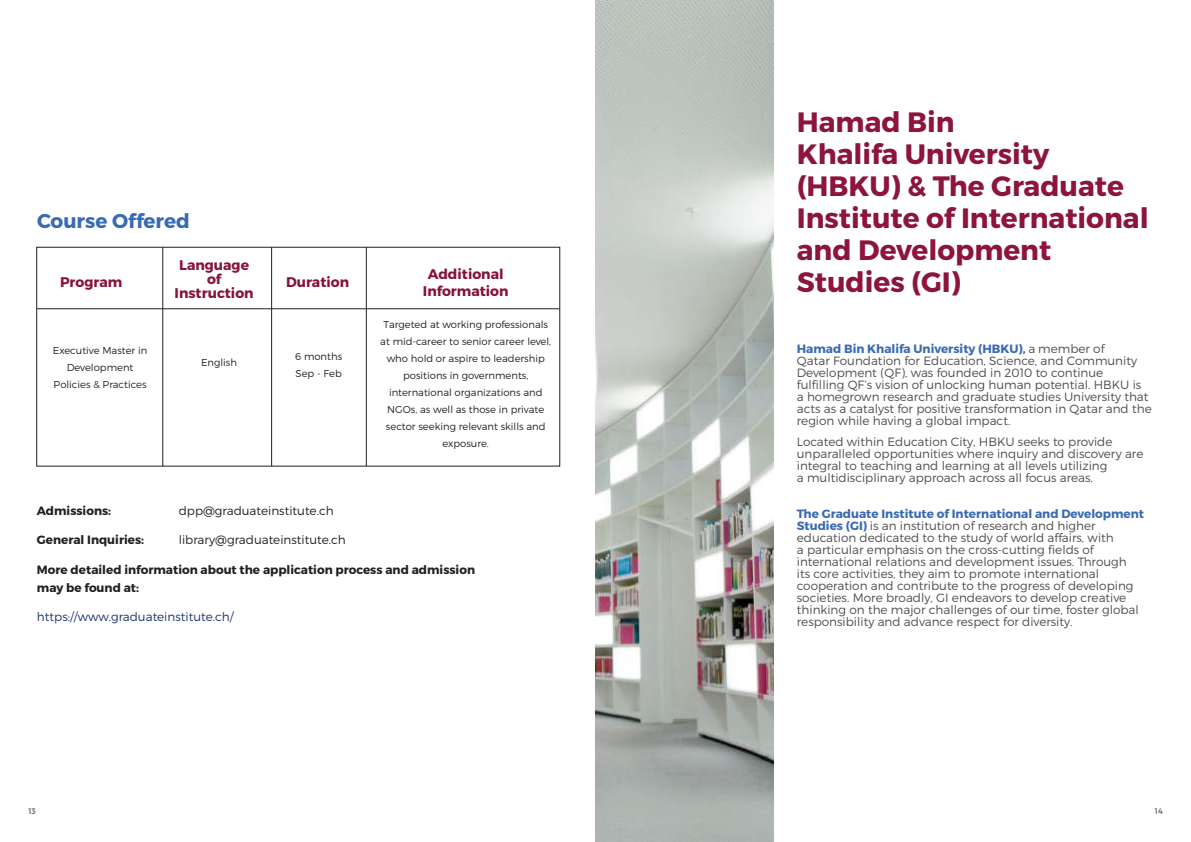
<style>
.page{position:relative;width:1191px;height:842px;background:#fff}
.page>*{position:absolute;margin:0;border:0;box-sizing:border-box;transform-origin:0 0}
.t1{font:700 28px/32px "Montserrat";color:#8c143d}
.t2{font:700 20px "Montserrat";color:#396ab4}
.t3{font:700 14px/14px "Montserrat";color:#87123a;text-align:center}
.t4{font:300 12px/12px "Montserrat";color:#4e4b4c}
.t5{font:700 12px/18px "Montserrat";color:#241f1f}
.t6{font:300 12px "Montserrat";color:#241f1f}
.t7{font:300 12px "Montserrat";color:#1a336d}
.t8{font:300 10px/17px "Montserrat";color:#241f1f;text-align:center}
.t9{font:8px "Montserrat";color:#5a5758}
.s1{font-weight:700;color:#396ab4}
</style>
<div class="page">
<div style="left:36px;top:247px;width:524px;height:219px;border:1px solid #241f1f"></div>
<hr style="left:162px;top:247px;width:1px;height:219px;background:#241f1f">
<hr style="left:271px;top:247px;width:1px;height:219px;background:#241f1f">
<hr style="left:366px;top:247px;width:1px;height:219px;background:#241f1f">
<hr style="left:37px;top:308px;width:522px;height:1px;background:#241f1f">
<img style="left:595px;top:0;width:178px;height:842px">
<h2 class="t2" style="left:37px;top:209px;width:154px">Course Offered</h2>
<p class="t3" style="left:60px;top:275px;width:64px">Program</p>
<p class="t3" style="left:175px;top:259px;width:81px">Language of<br>Instruction</p>
<p class="t3" style="left:286px;top:275px;width:64px">Duration</p>
<p class="t3" style="left:423px;top:265px;width:87px;line-height:17px">Additional<br>Information</p>
<p class="t8" style="left:53px;top:341px;width:96px">Executive Master in<br>Development<br>Policies &amp; Practices</p>
<p class="t8" style="left:201px;top:353px;width:38px">English</p>
<p class="t8" style="left:295px;top:348px;width:49px;text-align:left">6 months<br>Sep - Feb</p>
<p class="t8" style="left:380px;top:315px;width:172px">Targeted at working professionals at mid-career to senior career level, who hold or aspire to leadership positions in governments, international organizations and<br>NGOs, as well as those in private sector seeking relevant skills and exposure.</p>
<p class="t5" style="left:37px;top:502px;width:76px">Admissions:</p>
<p class="t6" style="left:179px;top:503px;width:156px">dpp@graduateinstitute.ch</p>
<p class="t5" style="left:37px;top:531px;width:109px">General Inquiries:</p>
<p class="t6" style="left:179px;top:533px;width:169px">library@graduateinstitute.ch</p>
<p class="t5" style="left:37px;top:560px;width:440px">More detailed information about the application process and admission may be found at:</p>
<p class="t7" style="left:37px;top:609px;width:198px">https://www.graduateinstitute.ch/</p>
<h1 class="t1" style="left:797px;top:106px;width:353px">Hamad Bin<br>Khalifa University (HBKU) &amp; The Graduate<br>Institute of International and Development<br>Studies (GI)</h1>
<p class="t4" style="left:797px;top:343px;width:356px"><span class="s1">Hamad Bin Khalifa University (HBKU),</span> a member of<br>Qatar Foundation for Education, Science, and Community Development (QF), was founded in 2010 to continue fulfilling QF’s vision of unlocking human potential. HBKU is<br>a homegrown research and graduate studies University that acts as a catalyst for positive transformation in Qatar and the region while having a global impact.</p>
<p class="t4" style="left:797px;top:436px;width:348px">Located within Education City, HBKU seeks to provide unparalleled opportunities where inquiry and discovery are integral to teaching and learning at all levels utilizing<br>a multidisciplinary approach across all focus areas.</p>
<p class="t4" style="left:797px;top:508px;width:349px"><span class="s1">The Graduate Institute of International and Development Studies (GI)</span> is an institution of research and higher education dedicated to the study of world affairs, with<br>a particular emphasis on the cross-cutting fields of international relations and development issues. Through<br>its core activities, they aim to promote international cooperation and contribute to the progress of developing societies. More broadly, GI endeavors to develop creative thinking on the major challenges of our time, foster global responsibility and advance respect for diversity.</p>
<p class="t9" style="left:28px;top:806px;width:9px">13</p>
<p class="t9" style="left:1155px;top:806px;width:9px">14</p>
</div>
